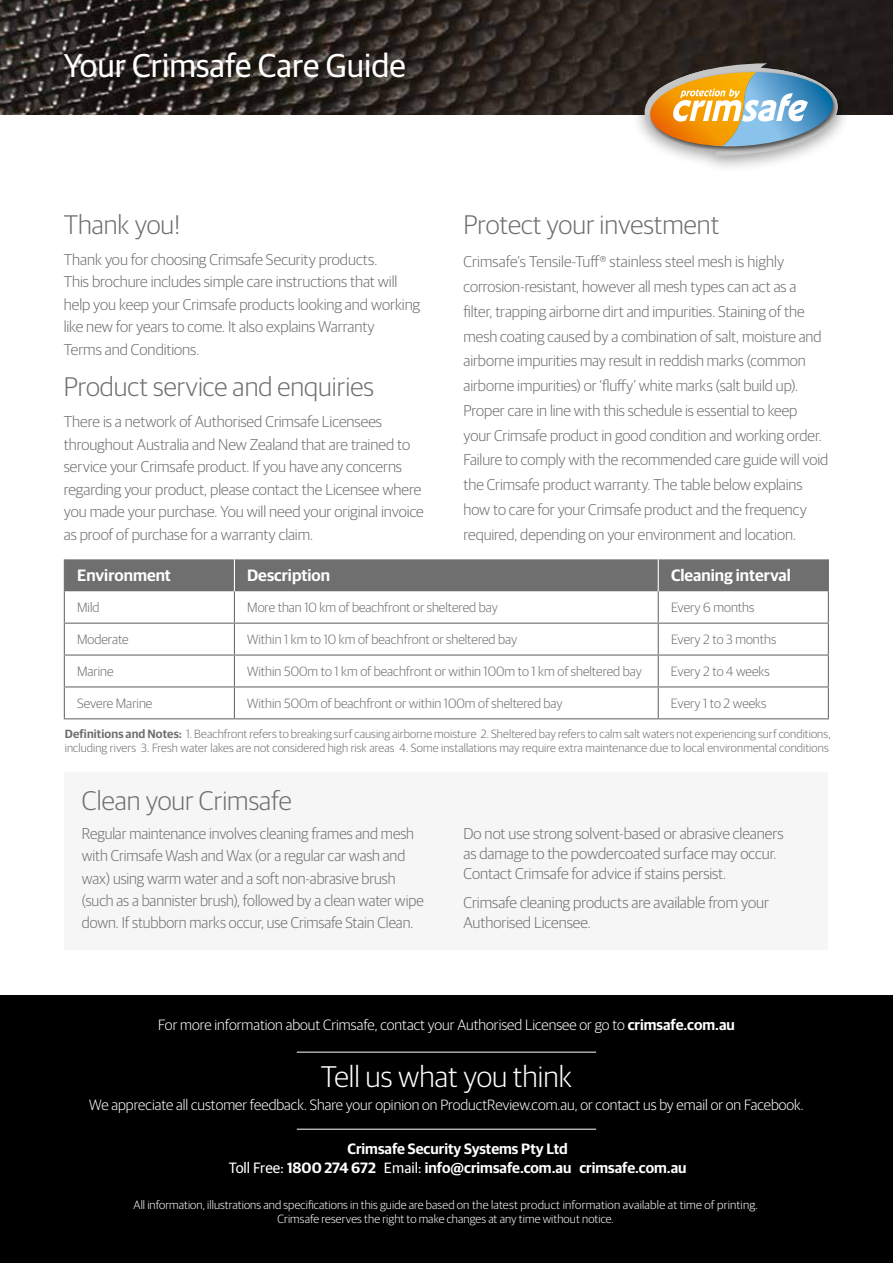
<style>
.page{position:relative;width:893px;height:1263px;background:#fff}
.page>*{position:absolute;margin:0;border:0;box-sizing:border-box;transform-origin:0 0}
.t1{font:33px "Guardian Sans";color:#fff}
.t2{font:300 30px "Guardian Sans";color:#fff}
.t3{font:300 27px "Guardian Sans";color:#706f6f}
.t4{font:600 16.5px "Guardian Sans";color:#fff}
.t5{font:300 15.75px/24.8px "Guardian Sans";letter-spacing:-.005em;color:#706f6f}
.t6{font:300 15px "Guardian Sans";color:#fff}
.t7{font:600 15px/19.5px "Guardian Sans";color:#fff;text-align:center}
.t8{font:300 13.5px "Guardian Sans";color:#706f6f}
.t9{font:300 12px/14.4px "Guardian Sans";letter-spacing:.005em;color:#706f6f}
.t10{font:300 12px/14.4px "Guardian Sans";letter-spacing:.005em;color:#fff;text-align:center}
.s1{font-weight:600}
.s2{font-weight:400}
</style>
<div class="page">
<img style="left:0;top:0;width:893px;height:115px">
<div style="left:631px;top:54px;width:221px;height:120px;background:#000;opacity:.4"></div>
<svg style="left:645px;top:63px;width:194px;height:93px;background:#a7a088"></svg>
<div style="left:65px;top:772px;width:763px;height:178px;background:#f6f6f6"></div>
<div style="left:65px;top:559px;width:763px;height:32px;background:#706f6f"></div>
<hr style="left:64px;top:591px;width:1px;height:32px;background:#706f6f">
<hr style="left:234px;top:591px;width:1px;height:32px;background:#706f6f">
<hr style="left:658px;top:591px;width:1px;height:32px;background:#706f6f">
<hr style="left:828px;top:591px;width:1px;height:32px;background:#706f6f">
<hr style="left:64px;top:623px;width:170px;height:1px;background:#706f6f">
<hr style="left:64px;top:624px;width:1px;height:30px;background:#706f6f">
<hr style="left:234px;top:623px;width:424px;height:1px;background:#706f6f">
<hr style="left:234px;top:624px;width:1px;height:30px;background:#706f6f">
<hr style="left:658px;top:623px;width:171px;height:1px;background:#706f6f">
<hr style="left:658px;top:624px;width:1px;height:30px;background:#706f6f">
<hr style="left:828px;top:624px;width:1px;height:30px;background:#706f6f">
<hr style="left:64px;top:654px;width:170px;height:2px;background:#706f6f">
<hr style="left:64px;top:656px;width:1px;height:30px;background:#706f6f">
<hr style="left:234px;top:654px;width:424px;height:2px;background:#706f6f">
<hr style="left:234px;top:656px;width:1px;height:30px;background:#706f6f">
<hr style="left:658px;top:654px;width:171px;height:2px;background:#706f6f">
<hr style="left:658px;top:656px;width:1px;height:30px;background:#706f6f">
<hr style="left:828px;top:656px;width:1px;height:30px;background:#706f6f">
<hr style="left:64px;top:686px;width:170px;height:1px;background:#706f6f">
<hr style="left:64px;top:687px;width:1px;height:31px;background:#706f6f">
<hr style="left:234px;top:686px;width:424px;height:1px;background:#706f6f">
<hr style="left:234px;top:687px;width:1px;height:31px;background:#706f6f">
<hr style="left:658px;top:686px;width:171px;height:1px;background:#706f6f">
<hr style="left:658px;top:687px;width:1px;height:31px;background:#706f6f">
<hr style="left:828px;top:687px;width:1px;height:31px;background:#706f6f">
<hr style="left:64px;top:718px;width:170px;height:1px;background:#706f6f">
<hr style="left:234px;top:718px;width:424px;height:1px;background:#706f6f">
<hr style="left:658px;top:718px;width:171px;height:1px;background:#706f6f">
<hr style="left:64px;top:559px;width:1px;height:32px;background:#706f6f">
<hr style="left:828px;top:559px;width:1px;height:32px;background:#706f6f">
<hr style="left:234px;top:559px;width:1px;height:32px;background:#fff">
<hr style="left:658px;top:559px;width:1px;height:32px;background:#fff">
<div style="left:0;top:995px;width:893px;height:268px;background:#000"></div>
<hr style="left:297px;top:1052px;width:299px;height:1px;background:#fff">
<hr style="left:297px;top:1129px;width:299px;height:1px;background:#fff">
<h1 class="t1" style="left:64px;top:42px;width:344px">Your Crimsafe Care Guide</h1>
<h3 class="t3" style="left:64px;top:206px;width:118px">Thank you!</h3>
<p class="t5" style="left:64px;top:247px;width:358px;line-height:22.5px">Thank you for choosing Crimsafe Security products.<br>This brochure includes simple care instructions that will help you keep your Crimsafe products looking and working like new for years to come. It also explains Warranty<br>Terms and Conditions.</p>
<h3 class="t3" style="left:64px;top:368px;width:312px">Product service and enquiries</h3>
<p class="t5" style="left:64px;top:410px;width:362px;line-height:22.5px">There is a network of Authorised Crimsafe Licensees throughout Australia and New Zealand that are trained to service your Crimsafe product. If you have any concerns regarding your product, please contact the Licensee where you made your purchase. You will need your original invoice as proof of purchase for a warranty claim.</p>
<h3 class="t3" style="left:463px;top:206px;width:257px">Protect your investment</h3>
<p class="t5" style="left:463px;top:248px;width:366px">Crimsafe’s Tensile-Tuff® stainless steel mesh is highly corrosion‑resistant, however all mesh types can act as a filter, trapping airborne dirt and impurities. Staining of the mesh coating caused by a combination of salt, moisture and airborne impurities may result in reddish marks (common airborne impurities) or ‘fluffy’ white marks (salt build up).<br>Proper care in line with this schedule is essential to keep your Crimsafe product in good condition and working order.<br>Failure to comply with the recommended care guide will void the Crimsafe product warranty. The table below explains how to care for your Crimsafe product and the frequency required, depending on your environment and location.</p>
<p class="t4" style="left:77px;top:563px;width:95px">Environment</p>
<p class="t4" style="left:247px;top:563px;width:84px">Description</p>
<p class="t4" style="left:671px;top:563px;width:121px">Cleaning interval</p>
<p class="t8" style="left:77px;top:598px;width:24px">Mild</p>
<p class="t8" style="left:247px;top:598px;width:252px">More than 10 km of beachfront or sheltered bay</p>
<p class="t8" style="left:671px;top:598px;width:85px">Every 6 months</p>
<p class="t8" style="left:77px;top:630px;width:53px">Moderate</p>
<p class="t8" style="left:247px;top:630px;width:272px">Within 1 km to 10 km of beachfront or sheltered bay</p>
<p class="t8" style="left:671px;top:630px;width:107px">Every 2 to 3 months</p>
<p class="t8" style="left:77px;top:662px;width:38px">Marine</p>
<p class="t8" style="left:247px;top:662px;width:396px">Within 500m to 1 km of beachfront or within 100m to 1 km of sheltered bay</p>
<p class="t8" style="left:671px;top:662px;width:100px">Every 2 to 4 weeks</p>
<p class="t8" style="left:77px;top:693px;width:77px">Severe Marine</p>
<p class="t8" style="left:247px;top:693px;width:317px">Within 500m of beachfront or within 100m of sheltered bay</p>
<p class="t8" style="left:671px;top:693px;width:97px">Every 1 to 2 weeks</p>
<p class="t9" style="left:65px;top:726px;width:767px"><span class="s1">Definitions and Notes:</span> 1. Beachfront refers to breaking surf causing airborne moisture 2. Sheltered bay refers to calm salt waters not experiencing surf conditions, including rivers 3. Fresh water lakes are not considered high risk areas 4. Some installations may require extra maintenance due to local environmental conditions</p>
<h3 class="t3" style="left:82px;top:782px;width:212px">Clean your Crimsafe</h3>
<p class="t5" style="left:82px;top:821px;width:343px;line-height:22.4px">Regular maintenance involves cleaning frames and mesh with Crimsafe Wash and Wax (or a regular car wash and wax) using warm water and a soft non-abrasive brush (such as a bannister brush), followed by a clean water wipe down. If stubborn marks occur, use Crimsafe Stain Clean.</p>
<p class="t5" style="left:463px;top:822px;width:322px;line-height:20.1px">Do not use strong solvent‑based or abrasive cleaners as damage to the powdercoated surface may occur.<br>Contact Crimsafe for advice if stains persist.</p>
<p class="t5" style="left:463px;top:891px;width:307px;line-height:20.1px">Crimsafe cleaning products are available from your<br>Authorised Licensee.</p>
<p class="t6" style="left:158px;top:1014px;width:578px">For more information about Crimsafe, contact your Authorised Licensee or go to <span class="s1">crimsafe.com.au</span></p>
<h2 class="t2" style="left:321px;top:1055px;width:253px">Tell us what you think</h2>
<p class="t6" style="left:89px;top:1095px;width:716px">We appreciate all customer feedback. Share your opinion on ProductReview.com.au, or contact us by email or on Facebook.</p>
<p class="t7" style="left:229px;top:1137px;width:459px">Crimsafe Security Systems Pty Ltd<br><span class="s2">Toll Free:</span> 1800 274 672 <span class="s2">Email:</span> info@crimsafe.com.au crimsafe.com.au</p>
<p class="t10" style="left:134px;top:1196px;width:626px">All information, illustrations and specifications in this guide are based on the latest product information available at time of printing.<br>Crimsafe reserves the right to make changes at any time without notice.</p>
</div>
